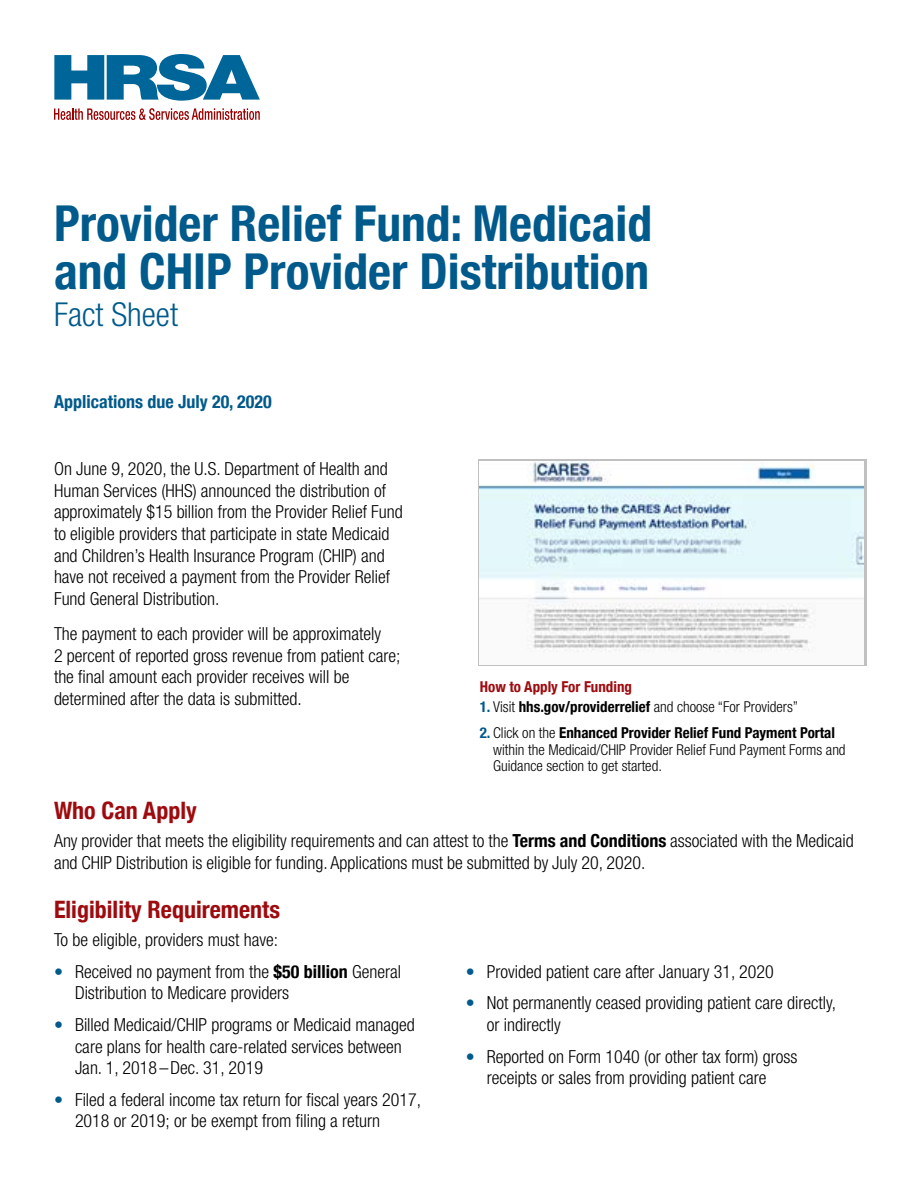
<style>
.page{position:relative;width:918px;height:1188px;background:#fff}
.page>*{position:absolute;margin:0;border:0;box-sizing:border-box;transform-origin:0 0}
.t1{font:700 condensed 49.5px/48px "Helvetica Neue";color:#005a8b}
.t2{font:300 condensed 33px "Helvetica Neue LT Std";color:#005a8b}
.t3{font:700 condensed 24px "Helvetica Neue";color:#9e0b0f}
.t4{font:300 condensed 18px/21.6px "Helvetica Neue LT Std";color:#000}
.t5{font:700 condensed 18px "Helvetica Neue";color:#005a8b}
.t6{font:300 condensed 15px/16.5px "Helvetica Neue LT Std";color:#000}
.t7{font:700 condensed 15px "Helvetica Neue";color:#9e0b0f}
.s1{font-family:"Helvetica Neue";font-weight:700;color:#005a8b}
.s2{font-family:"Helvetica Neue";font-weight:700}
</style>
<div class="page">
<svg style="left:54px;top:54px;width:206px;height:47px"></svg>
<svg style="left:54px;top:108px;width:206px;height:12px"></svg>
<div style="left:478px;top:459px;width:388px;height:207px;background:#000;opacity:.25"></div>
<img style="left:480px;top:461px;width:384px;height:203px">
<h1 class="t1" style="left:54px;top:196px;width:600px">Provider Relief Fund: Medicaid and CHIP Provider Distribution</h1>
<h1 class="t2" style="left:54px;top:295px;width:125px">Fact Sheet</h1>
<p class="t5" style="left:54px;top:387px;width:219px">Applications due July 20, 2020</p>
<p class="t4" style="left:54px;top:458px;width:350px">On June 9, 2020, the U.S. Department of Health and Human Services (HHS) announced the distribution of approximately $15 billion from the Provider Relief Fund to eligible providers that participate in state Medicaid and Children’s Health Insurance Program (CHIP) and have not received a payment from the Provider Relief Fund General Distribution.</p>
<p class="t4" style="left:54px;top:623px;width:348px">The payment to each provider will be approximately<br>2 percent of reported gross revenue from patient care; the final amount each provider receives will be determined after the data is submitted.</p>
<h2 class="t7" style="left:480px;top:674px;width:154px">How to Apply For Funding</h2>
<p class="t6" style="left:480px;top:698px;width:320px"><span class="s1">1.</span> Visit <span class="s2">hhs.gov/providerrelief</span> and choose “For Providers”</p>
<p class="t6" style="left:493px;top:725px;width:354px;text-indent:-14px"><span class="s1">2.</span> Click on the <span class="s2">Enhanced Provider Relief Fund Payment Portal </span>within the Medicaid/CHIP Provider Relief Fund Payment Forms and<br>Guidance section to get started.</p>
<h2 class="t3" style="left:54px;top:790px;width:144px">Who Can Apply</h2>
<p class="t4" style="left:54px;top:830px;width:801px">Any provider that meets the eligibility requirements and can attest to the <span class="s2">Terms and Conditions</span> associated with the Medicaid and CHIP Distribution is eligible for funding. Applications must be submitted by July 20, 2020.</p>
<h2 class="t3" style="left:54px;top:889px;width:228px">Eligibility Requirements</h2>
<p class="t4" style="left:54px;top:929px;width:226px">To be eligible, providers must have:</p>
<p class="t4" style="left:75px;top:960px;width:328px;text-indent:-21px"><span class="s1">•</span> Received no payment from the <span class="s2">$50 billion</span> General<br>Distribution to Medicare providers</p>
<p class="t4" style="left:75px;top:1014px;width:341px;text-indent:-21px"><span class="s1">•</span> Billed Medicaid/CHIP programs or Medicaid managed care plans for health care-related services between<br>Jan. 1, 2018 – Dec. 31, 2019</p>
<p class="t4" style="left:75px;top:1088px;width:347px;text-indent:-21px"><span class="s1">•</span> Filed a federal income tax return for fiscal years 2017,<br>2018 or 2019; or be exempt from filing a return</p>
<p class="t4" style="left:466px;top:960px;width:309px"><span class="s1">•</span> Provided patient care after January 31, 2020</p>
<p class="t4" style="left:487px;top:992px;width:351px;text-indent:-21px"><span class="s1">•</span> Not permanently ceased providing patient care directly, or indirectly</p>
<p class="t4" style="left:466px;top:1045px;width:333px;text-align:center"><span class="s1">•</span> Reported on Form 1040 (or other tax form) gross receipts or sales from providing patient care</p>
</div>
